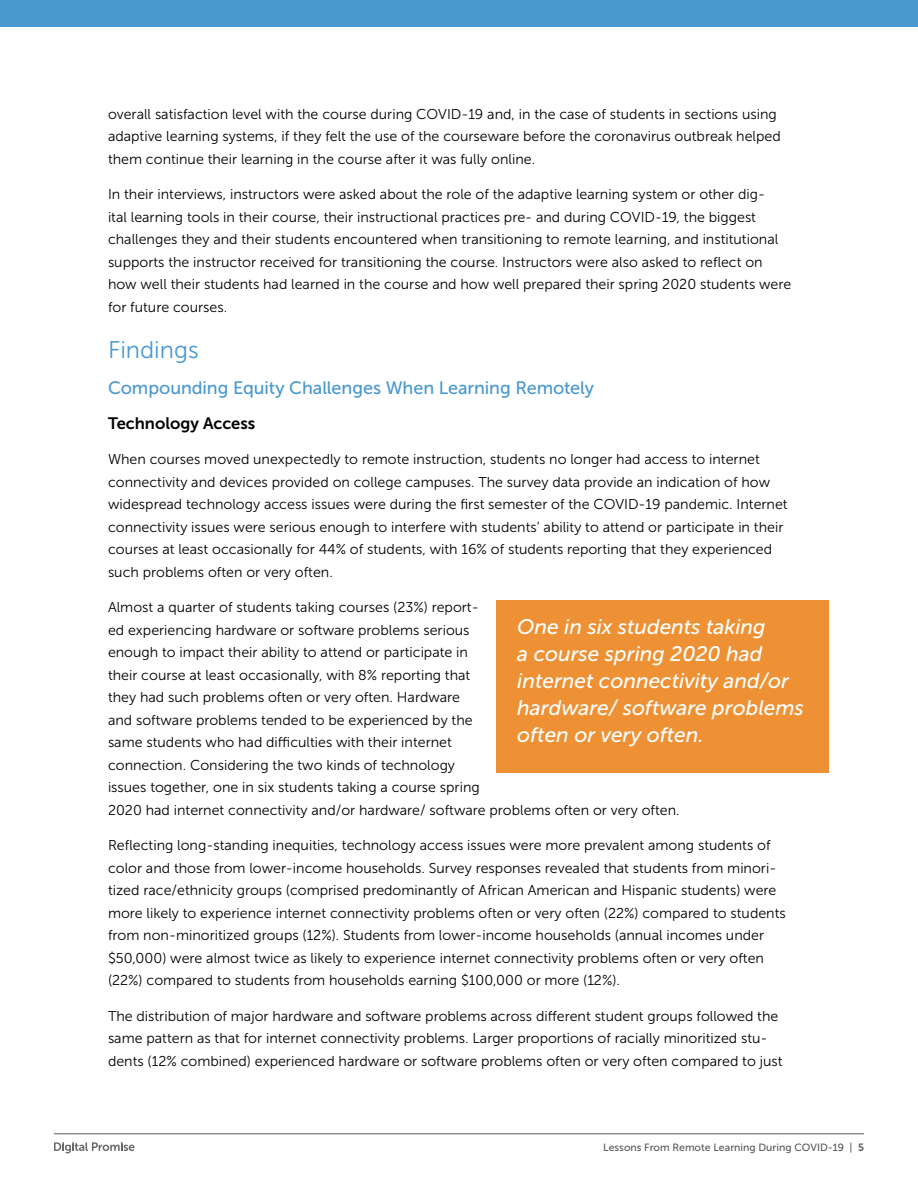
<style>
.page{position:relative;width:918px;height:1188px;background:#fff}
.page>*{position:absolute;margin:0;border:0;box-sizing:border-box;transform-origin:0 0}
.t1{font:24px "Museo Sans 300";color:#4a98d0}
.t2{font:italic 21px "Museo Sans 500";color:#fff}
.t3{font:18px "Museo Sans 500";letter-spacing:-.005em;color:#4a98d0}
.t4{font:16.5px "Museo Sans 700";color:#000}
.t5{font:14.25px/22.5px "Museo Sans 300";color:#000}
.t6{font:10.5px "Museo Sans 500";color:#58595b}
.s1{font-family:"Museo Sans 700"}
</style>
<div class="page">
<hr style="left:54px;top:1134px;width:810px;height:1px;background:#58595b">
<div style="left:0;top:0;width:918px;height:27px;background:#4a98d0"></div>
<svg style="left:54px;top:1142px;width:80px;height:11px"></svg>
<div style="left:496px;top:600px;width:332px;height:173px;background:#ee9134"></div>
<p class="t5" style="left:108px;top:103px;width:674px">overall satisfaction level with the course during COVID-19 and, in the case of students in sections using adaptive learning systems, if they felt the use of the courseware before the coronavirus outbreak helped them continue their learning in the course after it was fully online.</p>
<p class="t5" style="left:108px;top:183px;width:685px">In their interviews, instructors were asked about the role of the adaptive learning system or other dig-<br>ital learning tools in their course, their instructional practices pre- and during COVID-19, the biggest challenges they and their students encountered when transitioning to remote learning, and institutional supports the instructor received for transitioning the course. Instructors were also asked to refect on how well their students had learned in the course and how well prepared their spring 2020 students were for future courses.</p>
<h2 class="t1" style="left:108px;top:337px;width:92px">Findings</h2>
<h4 class="t3" style="left:108px;top:378px;width:487px">Compounding Equity Challenges When Learning Remotely</h4>
<p class="t4" style="left:108px;top:414px;width:149px">Technology Access</p>
<p class="t5" style="left:108px;top:448px;width:681px">When courses moved unexpectedly to remote instruction, students no longer had access to internet connectivity and devices provided on college campuses. The survey data provide an indication of how widespread technology access issues were during the frst semester of the COVID-19 pandemic. Internet connectivity issues were serious enough to interfere with students’ ability to attend or participate in their courses at least occasionally for 44% of students, with 16% of students reporting that they experienced such problems often or very often.</p>
<p class="t5" style="left:108px;top:596px;width:372px">Almost a quarter of students taking courses (23%) report&shy;ed experiencing hardware or software problems serious</p>
<p class="t2" style="left:517px;top:615px;width:250px">One in six students taking</p>
<p class="t5" style="left:108px;top:641px;width:361px">enough to impact their ability to attend or participate in</p>
<p class="t2" style="left:517px;top:642px;width:247px">a course spring 2020 had</p>
<p class="t5" style="left:108px;top:664px;width:364px">their course at least occasionally, with 8% reporting that</p>
<h3 class="t2" style="left:517px;top:669px;width:273px">internet connectivity and/or</h3>
<p class="t5" style="left:108px;top:686px;width:354px">they had such problems often or very often. Hardware</p>
<h3 class="t2" style="left:517px;top:696px;width:288px">hardware/ software problems</h3>
<p class="t5" style="left:108px;top:709px;width:366px">and software problems tended to be experienced by the</p>
<h3 class="t2" style="left:517px;top:723px;width:188px">often or very often.</h3>
<p class="t5" style="left:108px;top:731px;width:573px">same students who had difculties with their internet<br>connection. Considering the two kinds of technology<br>issues together, one in six students taking a course spring<br>2020 had internet connectivity and/or hardware/ software problems often or very often.</p>
<p class="t5" style="left:108px;top:834px;width:679px">Refecting long-standing inequities, technology access issues were more prevalent among students of color and those from lower-income households. Survey responses revealed that students from minori&shy;tized race/ethnicity groups (comprised predominantly of African American and Hispanic students) were more likely to experience internet connectivity problems often or very often (22%) compared to students from non-minoritized groups (12%). Students from lower-income households (annual incomes under $50,000) were almost twice as likely to experience internet connectivity problems often or very often (22%) compared to students from households earning $100,000 or more (12%).</p>
<p class="t5" style="left:108px;top:1005px;width:676px">The distribution of major hardware and software problems across diferent student groups followed the same pattern as that for internet connectivity problems. Larger proportions of racially minoritized stu&shy;dents (12% combined) experienced hardware or software problems often or very often compared to just</p>
<p class="t6" style="left:603px;top:1142px;width:262px">Lessons From Remote Learning During COVID-19 | <span class="s1">5</span></p>
</div>
